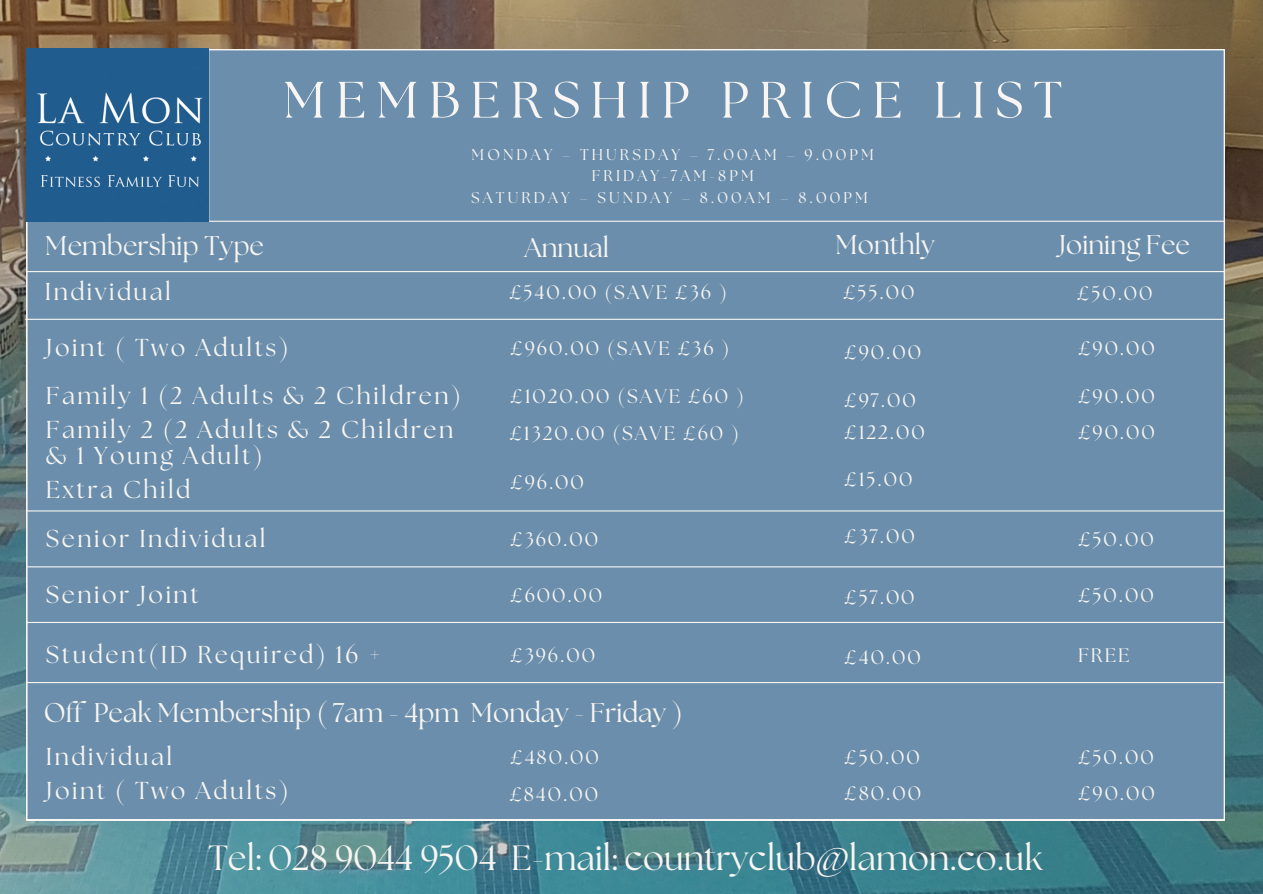
<style>
.page{position:relative;width:1263px;height:894px;background:#fff}
.page>*{position:absolute;margin:0;border:0;box-sizing:border-box;transform-origin:0 0}
.t1{font:51px "The Seasons";letter-spacing:.2em;color:#f8f5f2}
.t2{font:34.95px "The Seasons";color:#f8f5f2}
.t3{font:27px "The Seasons";color:#f8f5f2}
.t4{font:24.45px/25.8px "The Seasons";letter-spacing:.1em;color:#f8f5f2}
.t5{font:19.5px "The Seasons";letter-spacing:.1em;color:#f8f5f2}
.t6{font:15.45px "The Seasons";letter-spacing:.2em;color:#f8f5f2}
</style>
<div class="page">
<img style="left:0;top:0;width:1263px;height:893px">
<div style="left:26px;top:49px;width:1199px;height:770px;background:#6a8eab"></div>
<hr style="left:26px;top:221px;width:1199px;height:1px;background:#f8f5f2">
<img style="left:26px;top:48px;width:183px;height:173px">
<hr style="left:26px;top:271px;width:1199px;height:1px;background:#f8f5f2">
<hr style="left:25px;top:318px;width:1199px;height:2px;background:#f8f5f2">
<hr style="left:26px;top:510px;width:1199px;height:1px;background:#f8f5f2">
<hr style="left:26px;top:621px;width:1199px;height:2px;background:#f8f5f2">
<hr style="left:26px;top:566px;width:1199px;height:1px;background:#f8f5f2">
<hr style="left:26px;top:681px;width:1199px;height:2px;background:#f8f5f2">
<h1 class="t1" style="left:283px;top:77px;width:780px">MEMBERSHIP PRICE LIST</h1>
<p class="t6" style="left:471px;top:148px;width:404px">MONDAY – THURSDAY – 7.00AM – 9.00PM</p>
<p class="t6" style="left:592px;top:169px;width:164px">FRIDAY-7AM-8PM</p>
<p class="t6" style="left:471px;top:190px;width:398px">SATURDAY – SUNDAY – 8.00AM – 8.00PM</p>
<h3 class="t3" style="left:45px;top:233px;width:220px">Membership Type</h3>
<h3 class="t3" style="left:524px;top:236px;width:86px">Annual</h3>
<h3 class="t3" style="left:835px;top:232px;width:101px">Monthly</h3>
<h3 class="t3" style="left:1059px;top:232px;width:133px">Joining Fee</h3>
<p class="t4" style="left:45px;top:280px;width:128px">Individual</p>
<p class="t5" style="left:509px;top:283px;width:219px">£540.00 (SAVE £36 )</p>
<p class="t5" style="left:843px;top:283px;width:73px">£55.00</p>
<p class="t5" style="left:1077px;top:284px;width:77px">£50.00</p>
<p class="t4" style="left:46px;top:336px;width:244px">Joint ( Two Adults)</p>
<p class="t5" style="left:510px;top:339px;width:221px">£960.00 (SAVE £36 )</p>
<p class="t5" style="left:844px;top:343px;width:78px">£90.00</p>
<p class="t5" style="left:1078px;top:339px;width:78px">£90.00</p>
<p class="t4" style="left:46px;top:384px;width:416px">Family 1 (2 Adults &amp; 2 Children)</p>
<p class="t5" style="left:510px;top:387px;width:235px">£1020.00 (SAVE £60 )</p>
<p class="t5" style="left:844px;top:391px;width:73px">£97.00</p>
<p class="t5" style="left:1078px;top:387px;width:78px">£90.00</p>
<p class="t4" style="left:46px;top:418px;width:409px">Family 2 (2 Adults &amp; 2 Children &amp; 1 Young Adult)</p>
<p class="t5" style="left:509px;top:424px;width:231px">£1320.00 (SAVE £60 )</p>
<p class="t5" style="left:844px;top:423px;width:82px">£122.00</p>
<p class="t5" style="left:1078px;top:423px;width:78px">£90.00</p>
<p class="t4" style="left:46px;top:478px;width:146px">Extra Child</p>
<p class="t5" style="left:510px;top:473px;width:75px">£96.00</p>
<p class="t5" style="left:844px;top:470px;width:70px">£15.00</p>
<p class="t4" style="left:46px;top:527px;width:221px">Senior Individual</p>
<p class="t5" style="left:510px;top:530px;width:89px">£360.00</p>
<p class="t5" style="left:844px;top:527px;width:72px">£37.00</p>
<p class="t5" style="left:1078px;top:530px;width:77px">£50.00</p>
<p class="t4" style="left:46px;top:583px;width:154px">Senior Joint</p>
<p class="t5" style="left:510px;top:586px;width:93px">£600.00</p>
<p class="t5" style="left:844px;top:588px;width:72px">£57.00</p>
<p class="t5" style="left:1078px;top:586px;width:77px">£50.00</p>
<p class="t4" style="left:46px;top:643px;width:337px">Student(ID Required) 16 +</p>
<p class="t5" style="left:510px;top:646px;width:86px">£396.00</p>
<p class="t5" style="left:844px;top:648px;width:78px">£40.00</p>
<p class="t5" style="left:1078px;top:646px;width:53px">FREE</p>
<p class="t3" style="left:44px;top:700px;width:640px">Off Peak Membership ( 7am - 4pm Monday - Friday )</p>
<h3 class="t4" style="left:46px;top:745px;width:128px">Individual</h3>
<p class="t5" style="left:510px;top:748px;width:90px">£480.00</p>
<p class="t5" style="left:844px;top:748px;width:77px">£50.00</p>
<p class="t5" style="left:1078px;top:748px;width:77px">£50.00</p>
<p class="t4" style="left:46px;top:779px;width:244px">Joint ( Two Adults)</p>
<p class="t5" style="left:509px;top:785px;width:90px">£840.00</p>
<p class="t5" style="left:844px;top:784px;width:78px">£80.00</p>
<p class="t5" style="left:1078px;top:784px;width:78px">£90.00</p>
<h2 class="t2" style="left:208px;top:841px;width:836px">Tel: 028 9044 9504 E-mail: countryclub@lamon.co.uk</h2>
</div>
